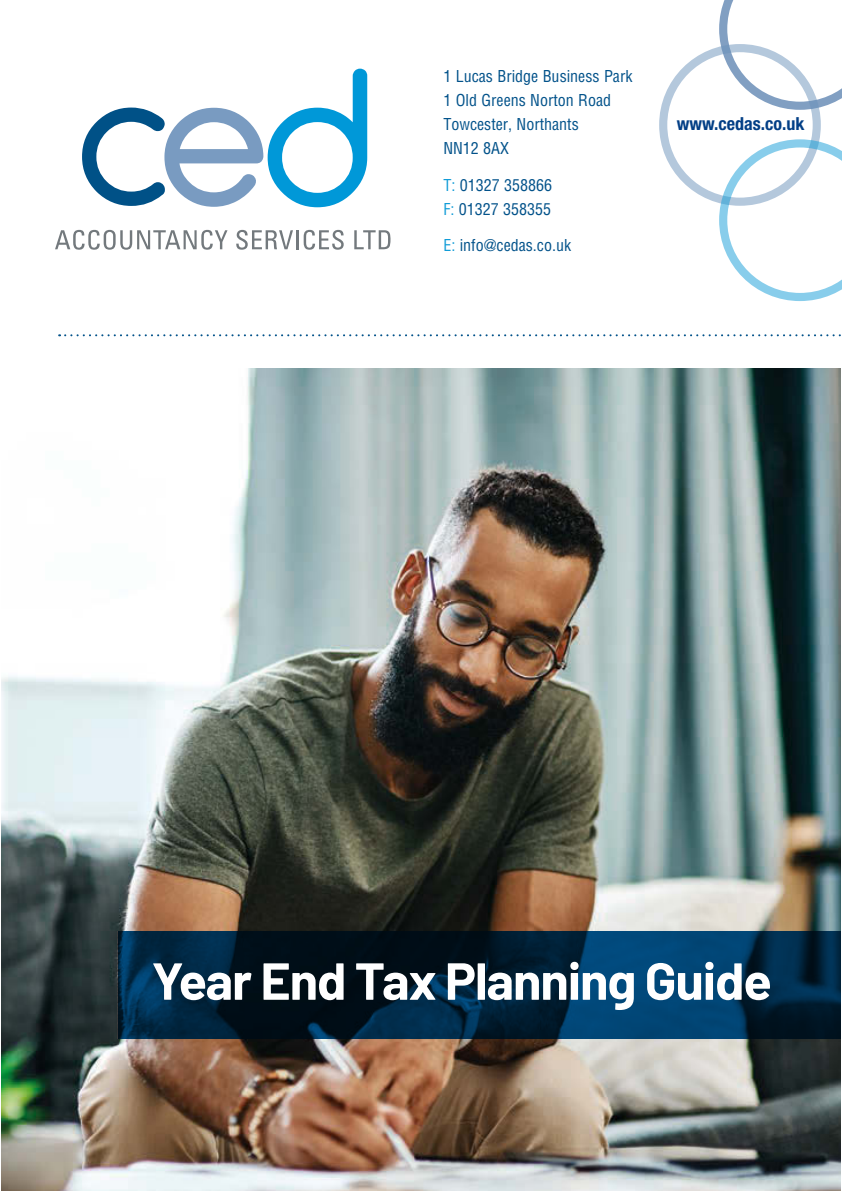
<style>
.page{position:relative;width:842px;height:1191px;background:#fff}
.page>*{position:absolute;margin:0;border:0;box-sizing:border-box;transform-origin:0 0}
.t1{font:700 52px "Barlow";letter-spacing:-.02em;color:#fff}
.t2{font:700 condensed 18px "Helvetica Neue";color:#033f86}
.t3{font:condensed 16px/24px "Helvetica";color:#02528a}
.s1{color:#119cd7}
</style>
<div class="page">
<svg style="left:82px;top:69px;width:285px;height:138px"></svg>
<svg style="left:55px;top:230px;width:173px;height:20px"></svg>
<svg style="left:236px;top:230px;width:57px;height:20px"></svg>
<hr style="left:296px;top:230px;width:3px;height:19px;background:#73797d">
<svg style="left:304px;top:230px;width:40px;height:20px"></svg>
<svg style="left:354px;top:230px;width:36px;height:19px"></svg>
<svg style="left:719px;top:0;width:123px;height:110px"></svg>
<div style="left:659px;top:44px;width:162px;height:162px;border:8px solid #6a91ba;border-radius:50%"></div>
<svg style="left:719px;top:139px;width:123px;height:162px"></svg>
<svg style="left:59px;top:334px;width:782px;height:2px"></svg>
<img style="left:1px;top:369px;width:839px;height:822px">
<svg style="left:118px;top:931px;width:722px;height:107px;background:#002640"></svg>
<p class="t3" style="left:443px;top:63px;width:191px">1 Lucas Bridge Business Park<br>1 Old Greens Norton Road<br>Towcester, Northants<br>NN12 8AX</p>
<p class="t3" style="left:443px;top:172px;width:110px"><span class="s1">T:</span> 01327 358866<br><span class="s1">F:</span> 01327 358355</p>
<p class="t3" style="left:443px;top:233px;width:129px"><span class="s1">E:</span> info@cedas.co.uk</p>
<p class="t2" style="left:677px;top:113px;width:129px">www.cedas.co.uk</p>
<h1 class="t1" style="left:152px;top:942px;width:622px">Year End Tax Planning Guide</h1>
</div>
